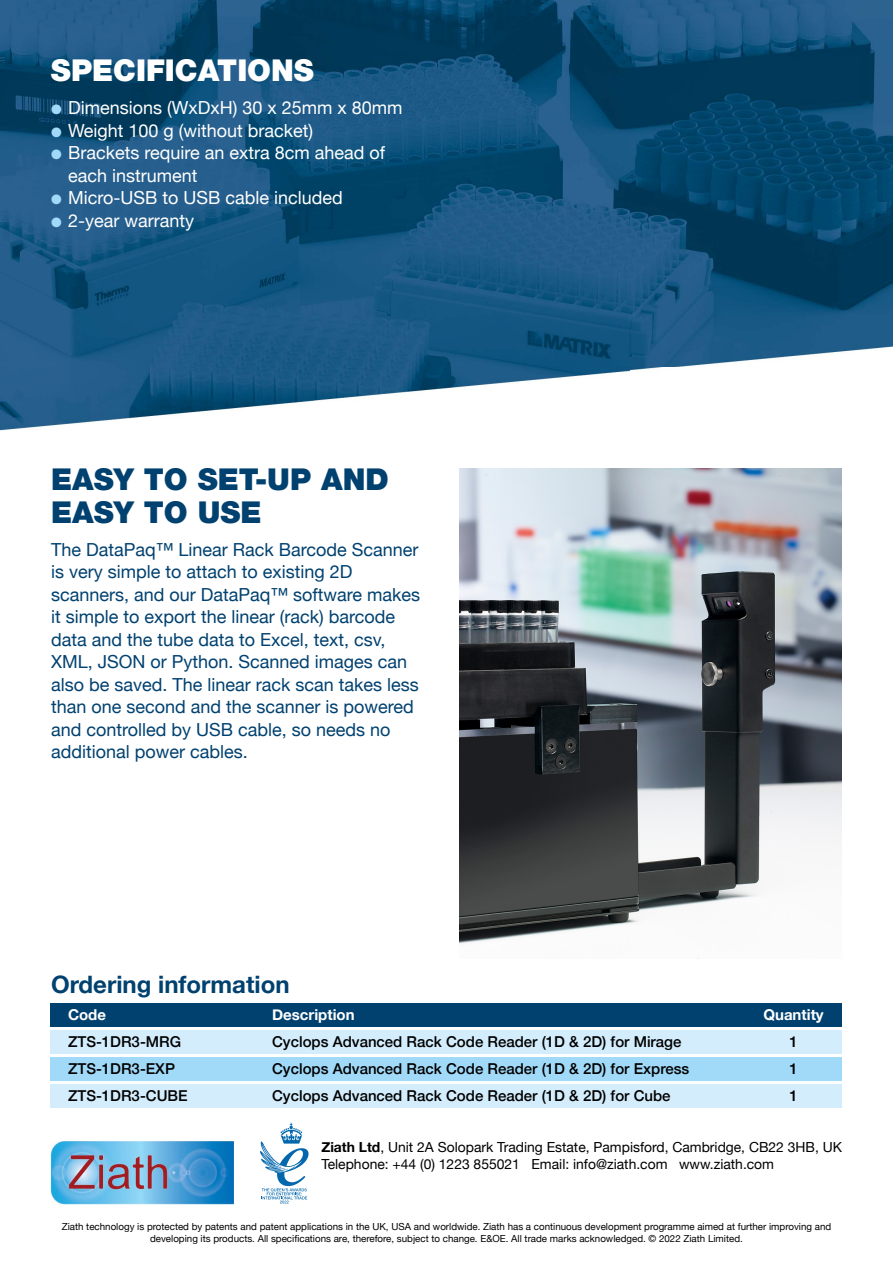
<style>
.page{position:relative;width:893px;height:1263px;background:#fff}
.page>*{position:absolute;margin:0;border:0;box-sizing:border-box;transform-origin:0 0}
.t1{font:900 30px/33px "Helvetica 95";color:#004170}
.t2{font:900 30px "Helvetica 95";color:#fff}
.t3{font:700 24px "Helvetica Neue";color:#004170}
.t4{font:18px/22.5px "Helvetica Neue";color:#004170}
.t5{font:18px/22.5px "Helvetica Neue";color:#fff}
.t6{font:500 15px "Helvetica Neue";color:#000}
.t7{font:700 15px "Helvetica Neue";color:#fff}
.t8{font:13.8px/17.2px "Helvetica Neue";color:#000}
.t9{font:9.75px/12px "Helvetica Neue";color:#000;text-align:center}
.s1{color:#a1daf8}
.s2{font-weight:700}
</style>
<div class="page">
<img style="left:0;top:0;width:893px;height:1205px">
<div style="left:51px;top:1030px;width:791px;height:24px;background:#d4edfc"></div>
<div style="left:51px;top:1003px;width:791px;height:24px;background:#004170"></div>
<div style="left:51px;top:1057px;width:791px;height:24px;background:#a1daf8"></div>
<div style="left:51px;top:1084px;width:791px;height:23px;background:#d4edfc"></div>
<img style="left:50px;top:1141px;width:184px;height:63px">
<img style="left:459px;top:468px;width:383px;height:490px">
<svg style="left:260px;top:1123px;width:49px;height:80px"></svg>
<h1 class="t2" style="left:51px;top:53px;width:264px">SPECIFICATIONS</h1>
<p class="t5" style="left:51px;top:98px;width:353px"><span class="s1">●</span> Dimensions (WxDxH) 30 x 25mm x 80mm</p>
<p class="t5" style="left:51px;top:120px;width:264px"><span class="s1">●</span> Weight 100 g (without bracket)</p>
<p class="t5" style="left:68px;top:143px;width:319px;text-indent:-17px"><span class="s1">●</span> Brackets require an extra 8cm ahead of each instrument</p>
<p class="t5" style="left:51px;top:188px;width:293px"><span class="s1">●</span> Micro-USB to USB cable included</p>
<p class="t5" style="left:51px;top:210px;width:144px"><span class="s1">●</span> 2-year warranty</p>
<h1 class="t1" style="left:51px;top:462px;width:339px">EASY TO SET-UP AND<br>EASY TO USE</h1>
<p class="t4" style="left:51px;top:539px;width:371px">The DataPaq™ Linear Rack Barcode Scanner is very simple to attach to existing 2D scanners, and our DataPaq™ software makes it simple to export the linear (rack) barcode data and the tube data to Excel, text, csv, XML, JSON or Python. Scanned images can also be saved. The linear rack scan takes less than one second and the scanner is powered and controlled by USB cable, so needs no additional power cables.</p>
<h2 class="t3" style="left:51px;top:966px;width:240px">Ordering information</h2>
<p class="t7" style="left:68px;top:1003px;width:40px">Code</p>
<p class="t7" style="left:272px;top:1003px;width:84px">Description</p>
<p class="t7" style="left:763px;top:1003px;width:62px">Quantity</p>
<p class="t6" style="left:68px;top:1030px;width:115px">ZTS-1DR3-MRG</p>
<p class="t6" style="left:272px;top:1030px;width:411px">Cyclops Advanced Rack Code Reader (1D &amp; 2D) for Mirage</p>
<p class="t6" style="left:789px;top:1030px;width:10px">1</p>
<p class="t6" style="left:68px;top:1057px;width:108px">ZTS-1DR3-EXP</p>
<p class="t6" style="left:272px;top:1057px;width:419px">Cyclops Advanced Rack Code Reader (1D &amp; 2D) for Express</p>
<p class="t6" style="left:789px;top:1057px;width:10px">1</p>
<p class="t6" style="left:68px;top:1084px;width:121px">ZTS-1DR3-CUBE</p>
<p class="t6" style="left:272px;top:1084px;width:400px">Cyclops Advanced Rack Code Reader (1D &amp; 2D) for Cube</p>
<p class="t6" style="left:789px;top:1084px;width:10px">1</p>
<p class="t8" style="left:321px;top:1139px;width:522px"><span class="s2">Ziath Ltd</span>, Unit 2A Solopark Trading Estate, Pampisford, Cambridge, CB22 3HB, UK<br>Telephone: +44 (0) 1223 855021 Email: info@ziath.com www.ziath.com</p>
<p class="t9" style="left:62px;top:1221px;width:771px">Ziath technology is protected by patents and patent applications in the UK, USA and worldwide. Ziath has a continuous development programme aimed at further improving and developing its products. All specifications are, therefore, subject to change. E&amp;OE. All trade marks acknowledged. © 2022 Ziath Limited.</p>
</div>
